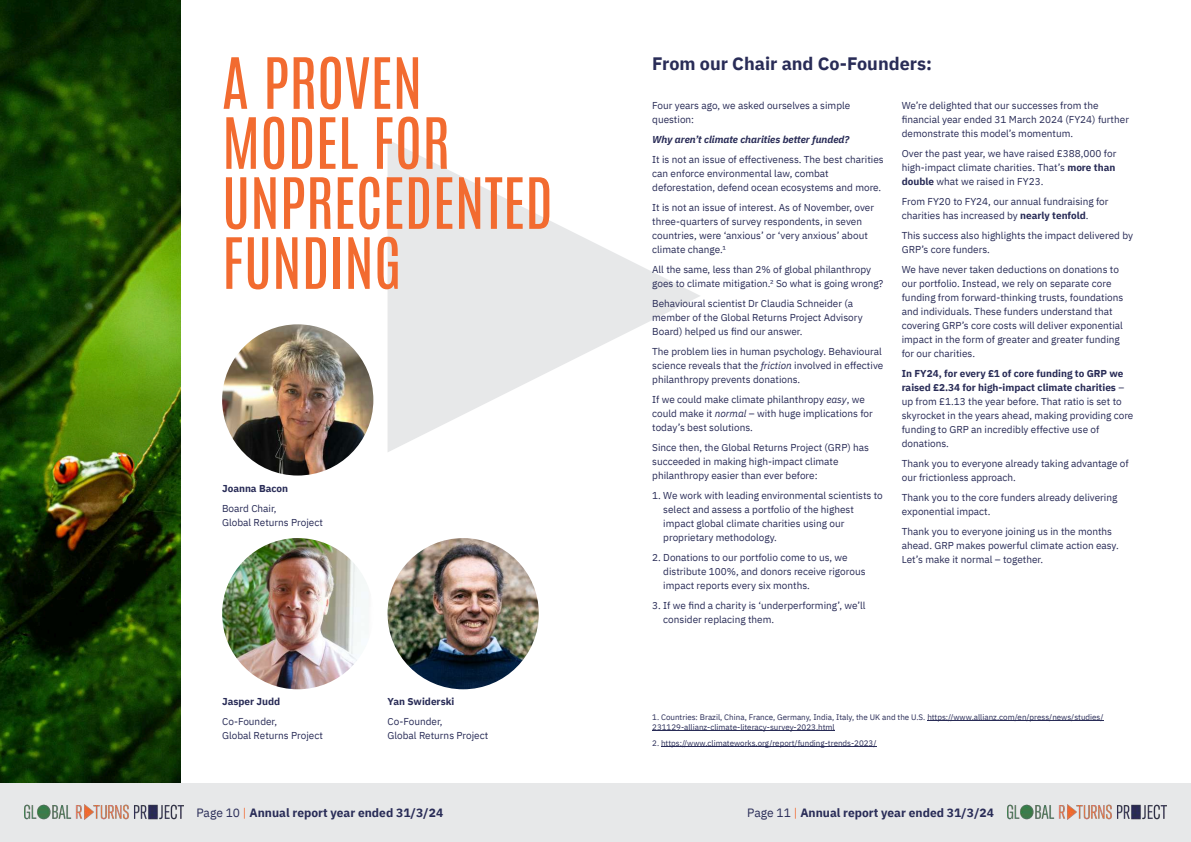
<style>
.page{position:relative;width:1191px;height:842px;background:#fff}
.page>*{position:absolute;margin:0;border:0;box-sizing:border-box;transform-origin:0 0}
.t1{font:60px/60px "Antonio";color:#f26b30}
.t2{font:700 18px "IBM Plex Sans";color:#292c57}
.t3{font:700 12px "IBM Plex Sans";color:#292c57}
.t4{font:10px/14px "IBM Plex Sans";color:#292c57}
.t5{font:italic 700 10px "IBM Plex Sans";color:#292c57}
.t6{font:700 10px "IBM Plex Sans";color:#292c57}
.t7{font:8px/10px "IBM Plex Sans";color:#292c57}
.s1{font-style:italic}
.s2{font-weight:700}
.s3{font-weight:400}
.s4{font-weight:400;color:#f26b30}
</style>
<div class="page">
<img style="left:387px;top:538px;width:152px;height:151px;border-radius:50%">
<svg style="left:387px;top:140px;width:313px;height:312px"></svg>
<div style="left:0;top:783px;width:1191px;height:59px;background:#e7e8e9"></div>
<img style="left:24px;top:805px;width:160px;height:15px">
<img style="left:1007px;top:805px;width:159px;height:15px">
<hr style="left:927px;top:720px;width:176px;height:1px;background:#292c57">
<hr style="left:652px;top:730px;width:182px;height:1px;background:#292c57">
<hr style="left:661px;top:746px;width:215px;height:1px;background:#292c57">
<img style="left:222px;top:324px;width:151px;height:151px;border-radius:50%">
<img style="left:222px;top:538px;width:151px;height:151px;border-radius:50%">
<img style="left:0;top:0;width:181px;height:783px">
<h1 class="t1" style="left:222px;top:48px;width:332px">A PROVEN<br>MODEL FOR<br>UNPRECEDENTED<br>FUNDING</h1>
<p class="t6" style="left:222px;top:484px;width:67px">Joanna Bacon</p>
<p class="t4" style="left:222px;top:502px;width:102px">Board Chair,<br>Global Returns Project</p>
<p class="t6" style="left:222px;top:698px;width:60px">Jasper Judd</p>
<p class="t4" style="left:222px;top:716px;width:102px">Co-Founder,<br>Global Returns Project</p>
<p class="t6" style="left:387px;top:698px;width:68px">Yan Swiderski</p>
<p class="t4" style="left:387px;top:716px;width:102px">Co-Founder,<br>Global Returns Project</p>
<h2 class="t2" style="left:652px;top:56px;width:281px">From our Chair and Co-Founders:</h2>
<p class="t4" style="left:652px;top:99px;width:200px">Four years ago, we asked ourselves a simple question:</p>
<p class="t5" style="left:652px;top:135px;width:199px">Why aren’t climate charities better funded?</p>
<p class="t4" style="left:652px;top:153px;width:233px">It is not an issue of effectiveness. The best charities can enforce environmental law, combat deforestation, defend ocean ecosystems and more.</p>
<p class="t4" style="left:652px;top:201px;width:223px">It is not an issue of interest. As of November, over three-quarters of survey respondents, in seven countries, were ‘anxious’ or ‘very anxious’ about climate change.¹</p>
<p class="t4" style="left:652px;top:263px;width:233px">All the same, less than 2% of global philanthropy goes to climate mitigation.² So what is going wrong?</p>
<p class="t4" style="left:652px;top:297px;width:212px">Behavioural scientist Dr Claudia Schneider (a member of the Global Returns Project Advisory<br>Board) helped us find our answer.</p>
<p class="t4" style="left:652px;top:345px;width:233px">The problem lies in human psychology. Behavioural science reveals that the <span class="s1">friction</span> involved in effective philanthropy prevents donations.</p>
<p class="t4" style="left:652px;top:393px;width:222px">If we could make climate philanthropy <span class="s1">easy</span>, we could make it <span class="s1">normal</span> – with huge implications for today’s best solutions.</p>
<p class="t4" style="left:652px;top:441px;width:218px">Since then, the Global Returns Project (GRP) has succeeded in making high-impact climate philanthropy easier than ever before:</p>
<p class="t4" style="left:663px;top:489px;width:221px;text-indent:-11px">1. We work with leading environmental scientists to select and assess a portfolio of the highest impact global climate charities using our proprietary methodology.</p>
<p class="t4" style="left:663px;top:551px;width:204px;text-indent:-11px">2. Donations to our portfolio come to us, we distribute 100%, and donors receive rigorous impact reports every six months.</p>
<p class="t4" style="left:663px;top:599px;width:204px;text-indent:-11px">3. If we find a charity is ‘underperforming’, we’ll consider replacing them.</p>
<p class="t4" style="left:901px;top:99px;width:229px">We’re delighted that our successes from the financial year ended 31 March 2024 (FY24) further demonstrate this model’s momentum.</p>
<p class="t4" style="left:901px;top:147px;width:216px;text-align:justify">Over the past year, we have raised £388,000 for high-impact climate charities. That’s <span class="s2">more than double</span> what we raised in FY23.</p>
<p class="t4" style="left:901px;top:195px;width:208px">From FY20 to FY24, our annual fundraising for charities has increased by <span class="s2">nearly tenfold</span>.</p>
<p class="t4" style="left:901px;top:229px;width:233px">This success also highlights the impact delivered by<br>GRP’s core funders.</p>
<p class="t4" style="left:901px;top:263px;width:223px">We have never taken deductions on donations to our portfolio. Instead, we rely on separate core funding from forward-thinking trusts, foundations and individuals. These funders understand that covering GRP’s core costs will deliver exponential impact in the form of greater and greater funding for our charities.</p>
<p class="t4" style="left:901px;top:367px;width:233px"><span class="s2">In FY24, for every £1 of core funding to GRP we raised £2.34 for high-impact climate charities</span> – up from £1.13 the year before. That ratio is set to skyrocket in the years ahead, making providing core funding to GRP an incredibly effective use of donations.</p>
<p class="t4" style="left:901px;top:457px;width:228px">Thank you to everyone already taking advantage of our frictionless approach.</p>
<p class="t4" style="left:901px;top:491px;width:217px">Thank you to the core funders already delivering exponential impact.</p>
<p class="t4" style="left:901px;top:525px;width:218px">Thank you to everyone joining us in the months ahead. GRP makes powerful climate action easy.<br>Let’s make it normal – together.</p>
<p class="t7" style="left:652px;top:712px;width:453px">1. Countries: Brazil, China, France, Germany, India, Italy, the UK and the U.S. https://www.allianz.com/en/press/news/studies/<br>231129-allianz-climate-literacy-survey-2023.html</p>
<p class="t7" style="left:652px;top:738px;width:226px">2. https://www.climateworks.org/report/funding-trends-2023/</p>
<p class="t3" style="left:196px;top:807px;width:248px"><span class="s3">Page 10</span> <span class="s4">|</span> Annual report year ended 31/3/24</p>
<p class="t3" style="left:747px;top:807px;width:248px"><span class="s3">Page 11</span> <span class="s4">|</span> Annual report year ended 31/3/24</p>
</div>
